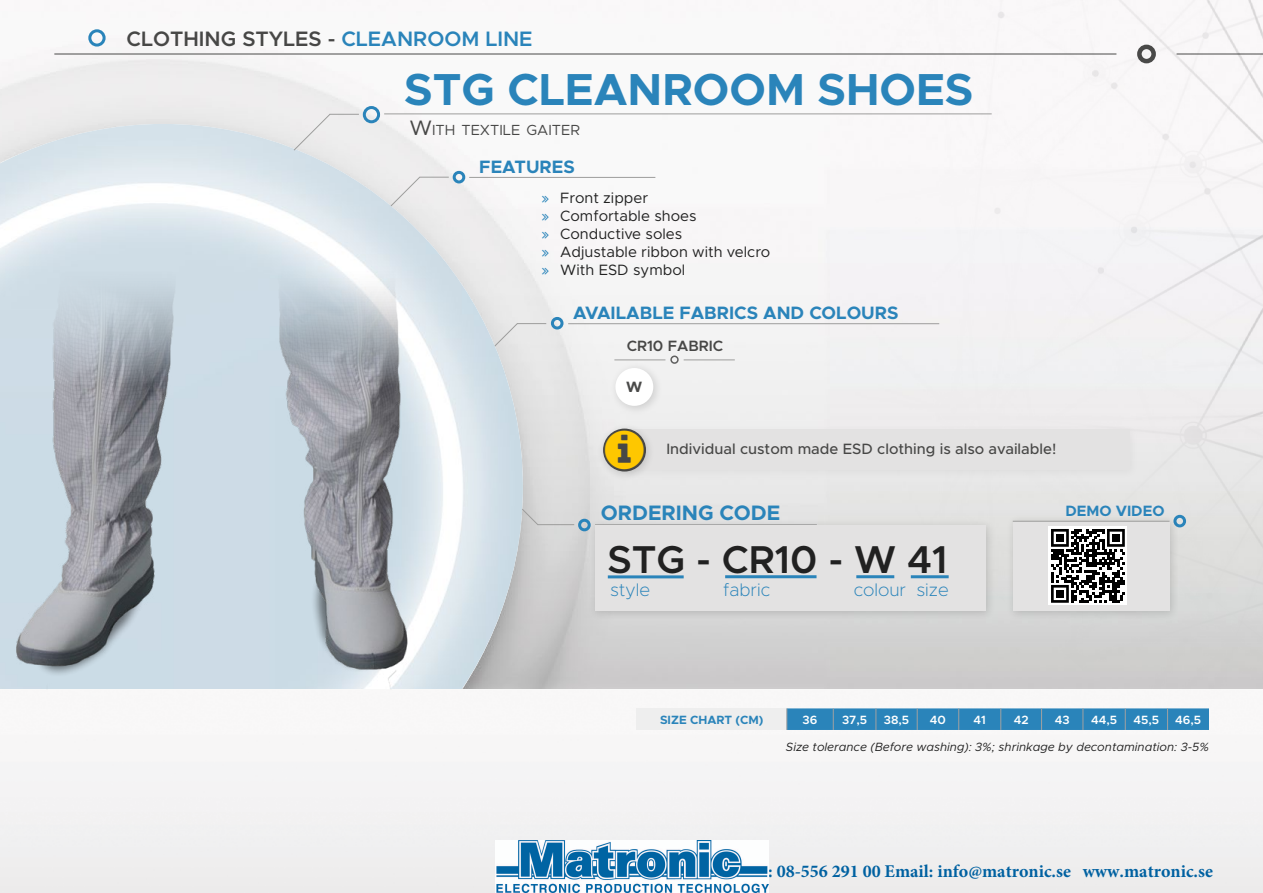
<style>
.page{position:relative;width:1263px;height:893px;background:#fff}
.page>*{position:absolute;margin:0;border:0;box-sizing:border-box;transform-origin:0 0}
.t1{font:700 45px "Metropolis";color:#2a84ba}
.t2{font:600 39px "Metropolis";color:#212121}
.t3{font:600 21px "Metropolis";color:#474746}
.t4{font:700 21px "Metropolis";color:#2a84ba}
.t5{font:700 18px "Minion Pro";color:#0061a1}
.t6{font:700 18px "Metropolis";color:#2a84ba}
.t7{font:200 18px "Metropolis";color:#2a84ba}
.t8{font:15px/18px "Metropolis";color:#212121}
.t9{font:500 15px "Metropolis";color:#474746}
.t10{font:600 15px "Metropolis";color:#474746}
.t11{font:700 15px "Metropolis";color:#2a84ba}
.t12{font:700 15px "Metropolis";color:#4a4a49}
.t13{font:14.7px "Metropolis";color:#474746}
.t14{font:italic 12px "Metropolis";color:#212121}
.t15{font:600 12px "Metropolis";color:#fff}
.t16{font:700 12px "Metropolis";color:#2a84ba}
.s1{color:#2a84ba}
.s2{font-size:21px}
</style>
<div class="page">
<img style="left:0;top:33px;width:815px;height:656px">
<img style="left:0;top:124px;width:523px;height:565px">
<div style="left:0;top:689px;width:1263px;height:204px;background:#f4f3f4"></div>
<svg style="left:591px;top:892px;width:80px;height:1px"></svg>
<div style="left:88px;top:29px;width:18px;height:18px;border:3px solid #2a84ba;border-radius:50%"></div>
<hr style="left:54px;top:54px;width:1062px;height:1px;background:#4a4a49">
<img style="left:815px;top:0;width:448px;height:689px">
<div style="left:588px;top:518px;width:408px;height:103px;background:#000;opacity:.15"></div>
<div style="left:595px;top:525px;width:391px;height:86px;background:#e3e2e2"></div>
<hr style="left:608px;top:575px;width:76px;height:3px;background:#2a84ba">
<hr style="left:725px;top:575px;width:91px;height:3px;background:#2a84ba">
<hr style="left:856px;top:575px;width:38px;height:3px;background:#2a84ba">
<hr style="left:911px;top:575px;width:38px;height:3px;background:#2a84ba">
<hr style="left:538px;top:524px;width:36px;height:1px;background:#9d9d9c">
<svg style="left:522px;top:508px;width:17px;height:18px"></svg>
<div style="left:578px;top:519px;width:13px;height:12px;border:3px solid #2a84ba;border-radius:50%"></div>
<div style="left:551px;top:317px;width:12px;height:12px;border:3px solid #2a84ba;border-radius:50%"></div>
<svg style="left:522px;top:322px;width:24px;height:25px"></svg>
<hr style="left:568px;top:323px;width:371px;height:1px;background:#9d9d9c">
<svg style="left:390px;top:176px;width:59px;height:31px;background:#e9e9e9"></svg>
<div style="left:453px;top:171px;width:12px;height:12px;border:3px solid #2a84ba;border-radius:50%"></div>
<hr style="left:469px;top:177px;width:186px;height:1px;background:#9d9d9c">
<div style="left:670px;top:356px;width:9px;height:8px;border:2px solid #3c3c3b;border-radius:50%"></div>
<hr style="left:684px;top:360px;width:51px;height:1px;background:#9d9d9c">
<hr style="left:614px;top:360px;width:51px;height:1px;background:#9d9d9c">
<div style="left:609px;top:362px;width:54px;height:54px;background:#000;opacity:.15"></div>
<div style="left:615px;top:368px;width:38px;height:38px;background:#fff;border-radius:50%"></div>
<svg style="left:293px;top:113px;width:66px;height:38px;background:#eae9e9"></svg>
<div style="left:363px;top:106px;width:17px;height:17px;border:3px solid #2a84ba;border-radius:50%"></div>
<hr style="left:384px;top:114px;width:608px;height:1px;background:#9d9d9c">
<div style="left:617px;top:423px;width:522px;height:57px;background:#e7e7e7"></div>
<div style="left:625px;top:430px;width:504px;height:40px;background:#e3e2e2"></div>
<div style="left:597px;top:422px;width:59px;height:59px;background:#000;opacity:.16"></div>
<div style="left:603px;top:429px;width:43px;height:42px;border:2px solid #474746;border-radius:50%"></div>
<div style="left:1173px;top:515px;width:13px;height:12px;border:3px solid #2a84ba;border-radius:50%"></div>
<div style="left:1005px;top:514px;width:174px;height:107px;background:#000;opacity:.15"></div>
<div style="left:1013px;top:521px;width:156px;height:90px;background:#e3e2e2"></div>
<div style="left:1048px;top:526px;width:79px;height:79px;background:#fff"></div>
<svg style="left:1051px;top:529px;width:74px;height:74px"></svg>
<div style="left:1056px;top:534px;width:8px;height:8px;background:#000"></div>
<div style="left:1112px;top:534px;width:8px;height:8px;background:#000"></div>
<div style="left:1056px;top:590px;width:8px;height:8px;background:#000"></div>
<hr style="left:1013px;top:521px;width:156px;height:1px;background:#9d9d9c">
<img style="left:0;top:270px;width:522px;height:419px">
<div style="left:637px;top:708px;width:150px;height:22px;background:#eee"></div>
<svg style="left:786px;top:708px;width:423px;height:22px;background:#3187ba"></svg>
<img style="left:496px;top:840px;width:272px;height:52px">
<svg style="left:542px;top:196px;width:7px;height:7px"></svg>
<svg style="left:542px;top:214px;width:7px;height:7px"></svg>
<svg style="left:542px;top:232px;width:7px;height:7px"></svg>
<svg style="left:542px;top:250px;width:7px;height:7px"></svg>
<svg style="left:542px;top:268px;width:7px;height:7px"></svg>
<svg style="left:605px;top:430px;width:39px;height:39px;background:#575756"></svg>
<h3 class="t3" style="left:127px;top:26px;width:408px">CLOTHING STYLES - <span class="s1">CLEANROOM LINE</span></h3>
<h1 class="t1" style="left:404px;top:60px;width:571px">STG CLEANROOM SHOES</h1>
<p class="t13" style="left:409px;top:121px;width:172px"><span class="s2">W</span>ITH TEXTILE GAITER</p>
<p class="t6" style="left:479px;top:155px;width:97px">FEATURES</p>
<p class="t8" style="left:560px;top:189px;width:212px">Front zipper<br>Comfortable shoes<br>Conductive soles<br>Adjustable ribbon with velcro<br>With ESD symbol</p>
<p class="t6" style="left:573px;top:301px;width:327px">AVAILABLE FABRICS AND COLOURS</p>
<p class="t10" style="left:627px;top:336px;width:98px">CR10 FABRIC</p>
<p class="t12" style="left:626px;top:377px;width:18px">W</p>
<p class="t9" style="left:666px;top:439px;width:391px">Individual custom made ESD clothing is also available!</p>
<h3 class="t4" style="left:601px;top:499px;width:181px">ORDERING CODE</h3>
<h2 class="t2" style="left:607px;top:535px;width:342px">STG - CR10 - W 41</h2>
<p class="t7" style="left:610px;top:578px;width:42px">style</p>
<p class="t7" style="left:723px;top:578px;width:48px">fabric</p>
<p class="t7" style="left:854px;top:578px;width:97px">colour size</p>
<p class="t11" style="left:1065px;top:502px;width:101px">DEMO VIDEO</p>
<p class="t16" style="left:660px;top:712px;width:105px">SIZE CHART (CM)</p>
<p class="t15" style="left:803px;top:712px;width:16px">36</p>
<p class="t15" style="left:842px;top:712px;width:27px">37,5</p>
<p class="t15" style="left:884px;top:712px;width:27px">38,5</p>
<p class="t15" style="left:930px;top:712px;width:18px">40</p>
<p class="t15" style="left:973px;top:712px;width:14px">41</p>
<p class="t15" style="left:1014px;top:712px;width:16px">42</p>
<p class="t15" style="left:1055px;top:712px;width:16px">43</p>
<p class="t15" style="left:1091px;top:712px;width:28px">44,5</p>
<p class="t15" style="left:1133px;top:712px;width:27px">45,5</p>
<p class="t15" style="left:1175px;top:712px;width:28px">46,5</p>
<p class="t14" style="left:786px;top:739px;width:424px">Size tolerance (Before washing): 3%; shrinkage by decontamination: 3-5%</p>
<p class="t5" style="left:744px;top:859px;width:471px">Tel: 08-556 291 00 Email: info@matronic.se www.matronic.se</p>
</div>
